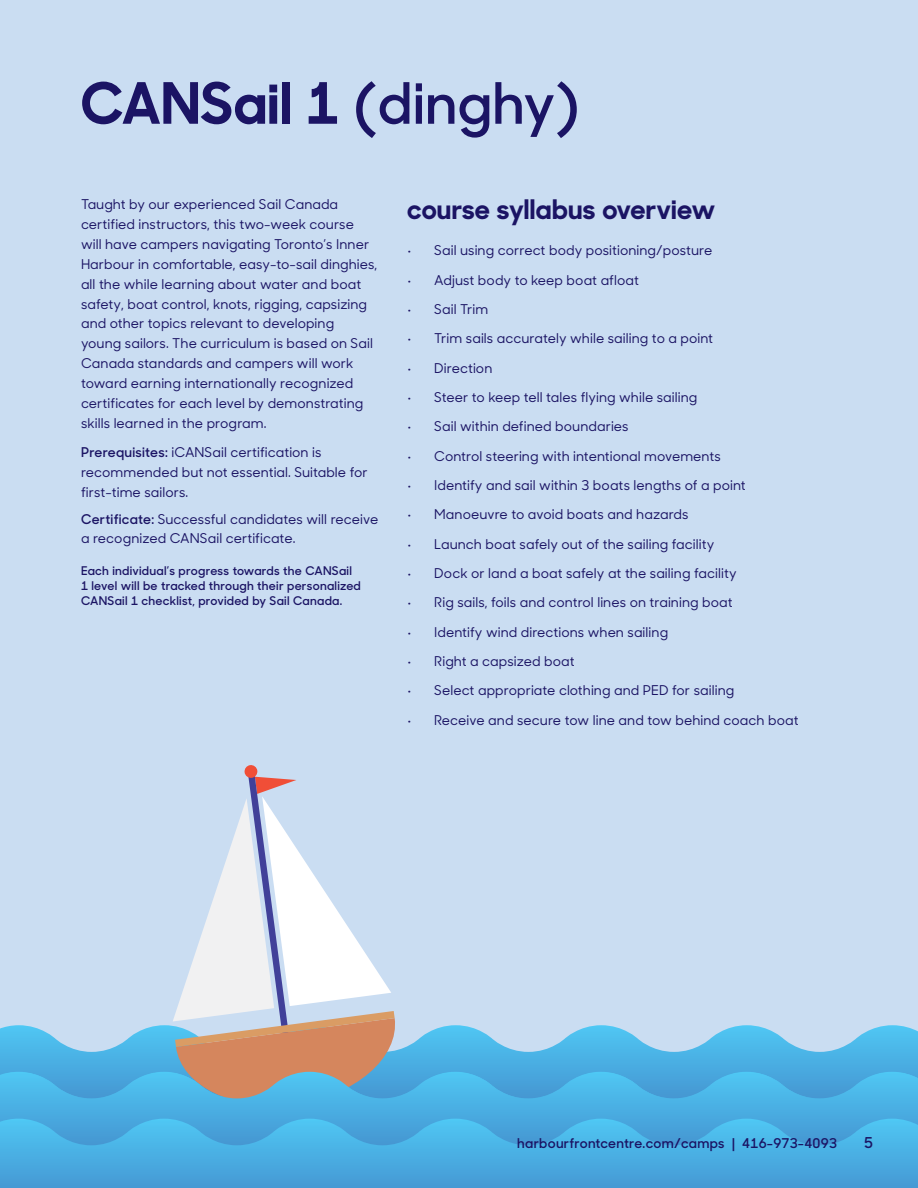
<style>
.page{position:relative;width:918px;height:1188px;background:#caddf2}
.page>*{position:absolute;margin:0;border:0;box-sizing:border-box;transform-origin:0 0}
.t1{font:700 57px "Sharp Sans No 1";letter-spacing:.005em;color:#1b1464}
.t2{font:700 27px "Sharp Sans No 1";color:#1b1464}
.t3{font:600 15px "Sharp Sans No 1";color:#1b1464}
.t4{font:500 13.5px/19.8px "Sharp Sans No 1";letter-spacing:.005em;color:#1b1464}
.t5{font:600 13.5px "Sharp Sans No 1";letter-spacing:.02em;color:#1b1464}
.t6{font:600 12px/15px "Sharp Sans No 1";letter-spacing:.02em;color:#1b1464}
.s1{font-weight:600}
</style>
<div class="page">
<svg style="left:0;top:1025px;width:918px;height:47px"></svg>
<svg style="left:173px;top:765px;width:227px;height:307px"></svg>
<svg style="left:0;top:1072px;width:918px;height:47px;background:#51addc"></svg>
<svg style="left:0;top:1119px;width:918px;height:69px;background:#49aadf"></svg>
<h1 class="t1" style="left:81px;top:61px;width:499px">CANSail 1 <span class="s1">(dinghy)</span></h1>
<p class="t4" style="left:81px;top:194px;width:298px">Taught by our experienced Sail Canada certified instructors, this two-week course will have campers navigating Toronto’s Inner Harbour in comfortable, easy-to-sail dinghies, all the while learning about water and boat safety, boat control, knots, rigging, capsizing and other topics relevant to developing young sailors. The curriculum is based on Sail Canada standards and campers will work toward earning internationally recognized certificates for each level by demonstrating skills learned in the program.</p>
<p class="t4" style="left:81px;top:442px;width:288px"><span class="s1">Prerequisites:</span> iCANSail certification is recommended but not essential. Suitable for first-time sailors.</p>
<p class="t4" style="left:81px;top:508px;width:299px"><span class="s1">Certificate:</span> Successful candidates will receive a recognized CANSail certificate.</p>
<p class="t6" style="left:81px;top:562px;width:281px">Each individual’s progress towards the CANSail<br>1 level will be tracked through their personalized<br>CANSail 1 checklist, provided by Sail Canada.</p>
<h2 class="t2" style="left:407px;top:190px;width:310px">course syllabus overview</h2>
<p class="t4" style="left:407px;top:240px;width:307px">• Sail using correct body positioning/posture</p>
<p class="t4" style="left:407px;top:269px;width:233px">• Adjust body to keep boat afloat</p>
<p class="t4" style="left:407px;top:299px;width:83px">• Sail Trim</p>
<p class="t4" style="left:407px;top:328px;width:307px">• Trim sails accurately while sailing to a point</p>
<p class="t4" style="left:407px;top:357px;width:87px">• Direction</p>
<p class="t4" style="left:407px;top:387px;width:292px">• Steer to keep tell tales flying while sailing</p>
<p class="t4" style="left:407px;top:416px;width:223px">• Sail within defined boundaries</p>
<p class="t4" style="left:407px;top:445px;width:315px">• Control steering with intentional movements</p>
<p class="t4" style="left:407px;top:475px;width:340px">• Identify and sail within 3 boats lengths of a point</p>
<p class="t4" style="left:407px;top:504px;width:283px">• Manoeuvre to avoid boats and hazards</p>
<p class="t4" style="left:407px;top:533px;width:309px">• Launch boat safely out of the sailing facility</p>
<p class="t4" style="left:407px;top:563px;width:331px">• Dock or land a boat safely at the sailing facility</p>
<p class="t4" style="left:407px;top:592px;width:327px">• Rig sails, foils and control lines on training boat</p>
<p class="t4" style="left:407px;top:621px;width:262px">• Identify wind directions when sailing</p>
<p class="t4" style="left:407px;top:651px;width:169px">• Right a capsized boat</p>
<p class="t4" style="left:407px;top:680px;width:329px">• Select appropriate clothing and PED for sailing</p>
<p class="t4" style="left:407px;top:709px;width:393px">• Receive and secure tow line and tow behind coach boat</p>
<p class="t5" style="left:517px;top:1133px;width:321px">harbourfrontcentre.com/camps | 416-973-4093</p>
<p class="t3" style="left:864px;top:1131px;width:10px">5</p>
</div>
